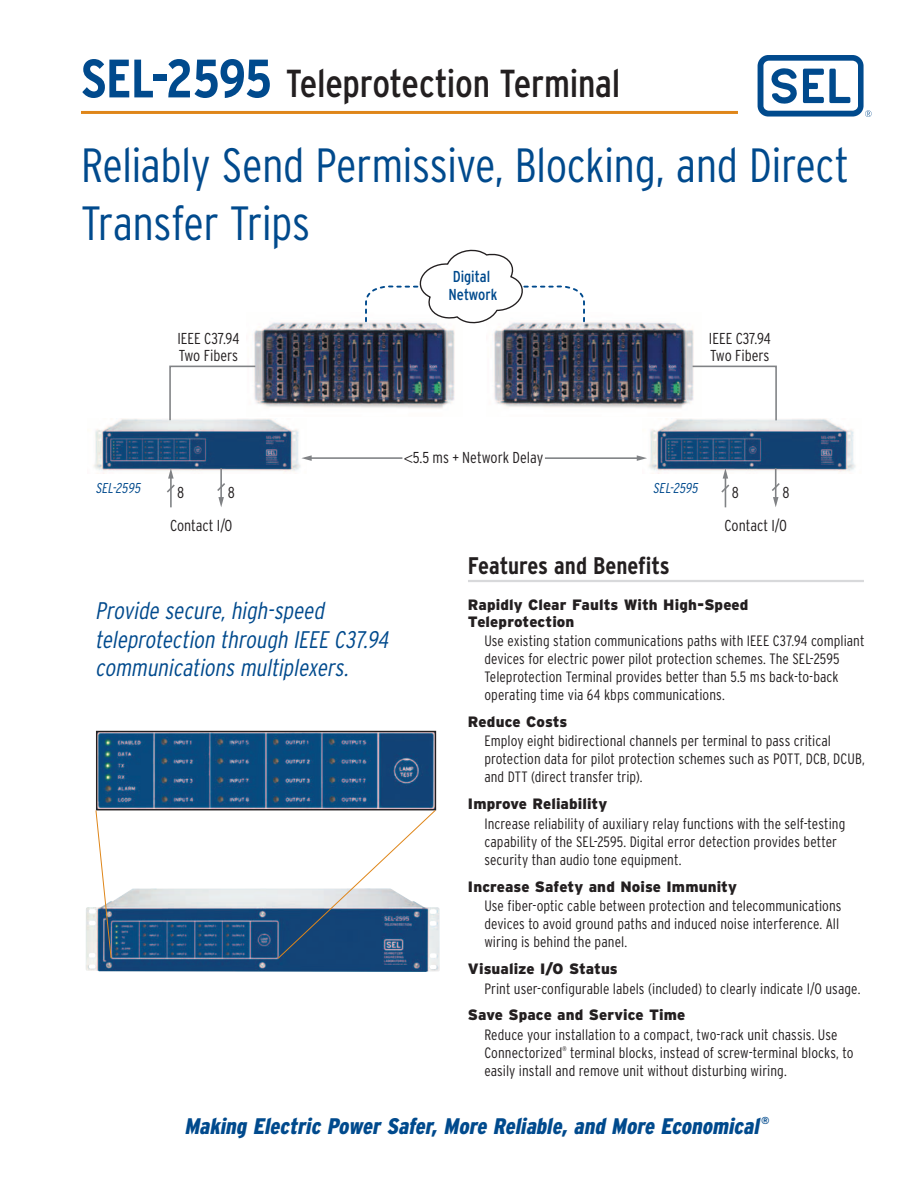
<style>
.page{position:relative;width:918px;height:1188px;background:#fff}
.page>*{position:absolute;margin:0;border:0;box-sizing:border-box;transform-origin:0 0}
.t1{font:300 condensed 48px/57.6px "Interstate";letter-spacing:-.015em;color:#004a8d}
.t2{font:condensed 39px "Interstate";letter-spacing:-.005em;color:#231f20}
.t3{font:italic 300 condensed 24px/28.8px "Interstate";color:#004a8d}
.t4{font:700 condensed 24px "Interstate";letter-spacing:-.005em;color:#231f20}
.t5{font:italic 900 condensed 22.5px "Interstate";color:#004a8d}
.t6{font:300 condensed 15.9px/17.4px "Interstate";color:#231f20}
.t7{font:condensed 15.9px/17.4px "Interstate";color:#004a8d}
.t8{font:300 condensed 15px/18px "Interstate";letter-spacing:.005em;color:#231f20}
.t9{font:900 15px/16.5px "Interstate";letter-spacing:.005em;color:#231f20}
.t10{font:italic 300 condensed 14.25px "Interstate";color:#004a8d}
.t11{font:700 10.2px "Interstate";color:#004a8d}
.t12{font:300 condensed 6.75px "Interstate";color:#231f20}
.s1{font-weight:700;font-size:54px;color:#004a8d}
</style>
<div class="page">
<svg style="left:758px;top:55px;width:114px;height:62px"></svg>
<hr style="left:81px;top:111px;width:657px;height:3px;background:#df8619">
<hr style="left:468px;top:580px;width:396px;height:2px;background:#d8d9db">
<img style="left:254px;top:322px;width:201px;height:43px">
<img style="left:494px;top:322px;width:200px;height:43px">
<img style="left:648px;top:419px;width:208px;height:55px">
<svg style="left:364px;top:250px;width:222px;height:77px"></svg>
<img style="left:93px;top:418px;width:208px;height:56px">
<img style="left:168px;top:365px;width:610px;height:57px">
<svg style="left:720px;top:467px;width:61px;height:40px"></svg>
<svg style="left:165px;top:467px;width:62px;height:40px"></svg>
<hr style="left:545px;top:457px;width:94px;height:2px;background:#808285">
<svg style="left:637px;top:455px;width:10px;height:6px"></svg>
<hr style="left:310px;top:457px;width:92px;height:2px;background:#808285">
<svg style="left:301px;top:455px;width:11px;height:6px"></svg>
<img style="left:86px;top:888px;width:354px;height:84px">
<img style="left:98px;top:733px;width:336px;height:75px">
<div style="left:96px;top:731px;width:340px;height:79px;border:1px solid #231f20"></div>
<svg style="left:95px;top:810px;width:17px;height:149px"></svg>
<svg style="left:277px;top:809px;width:159px;height:150px"></svg>
<h2 class="t2" style="left:81px;top:62px;width:541px"><span class="s1">SEL-2595</span> Teleprotection Terminal</h2>
<h1 class="t1" style="left:81px;top:136px;width:769px">Reliably Send Permissive, Blocking, and Direct<br>Transfer Trips</h1>
<p class="t6" style="left:178px;top:329px;width:63px">IEEE C37.94<br>Two Fibers</p>
<p class="t7" style="left:449px;top:268px;width:50px">Digital<br>Network</p>
<p class="t6" style="left:709px;top:329px;width:63px">IEEE C37.94<br>Two Fibers</p>
<p class="t6" style="left:413px;top:448px;width:132px">5.5 ms + Network Delay</p>
<p class="t10" style="left:95px;top:480px;width:49px">SEL-2595</p>
<p class="t10" style="left:653px;top:480px;width:49px">SEL-2595</p>
<p class="t6" style="left:177px;top:484px;width:9px">8</p>
<p class="t6" style="left:228px;top:484px;width:9px">8</p>
<p class="t6" style="left:170px;top:516px;width:64px">Contact I/O</p>
<h3 class="t4" style="left:468px;top:553px;width:203px">Features and Benefits</h3>
<p class="t6" style="left:732px;top:484px;width:9px">8</p>
<p class="t6" style="left:782px;top:484px;width:9px">8</p>
<p class="t6" style="left:725px;top:516px;width:64px">Contact I/O</p>
<p class="t9" style="left:468px;top:596px;width:282px">Rapidly Clear Faults With High-Speed<br>Teleprotection</p>
<p class="t8" style="left:484px;top:632px;width:382px">Use existing station communications paths with IEEE C37.94 compliant devices for electric power pilot protection schemes. The SEL-2595<br>Teleprotection Terminal provides better than 5.5 ms back-to-back operating time via 64 kbps communications.</p>
<p class="t9" style="left:468px;top:713px;width:101px">Reduce Costs</p>
<p class="t8" style="left:484px;top:732px;width:382px">Employ eight bidirectional channels per terminal to pass critical protection data for pilot protection schemes such as POTT, DCB, DCUB, and DTT (direct transfer trip).</p>
<p class="t9" style="left:468px;top:796px;width:141px">Improve Reliability</p>
<p class="t8" style="left:484px;top:814px;width:362px">Increase reliability of auxiliary relay functions with the self-testing capability of the SEL-2595. Digital error detection provides better security than audio tone equipment.</p>
<p class="t9" style="left:468px;top:878px;width:270px">Increase Safety and Noise Immunity</p>
<p class="t8" style="left:484px;top:897px;width:359px">Use fiber-optic cable between protection and telecommunications devices to avoid ground paths and induced noise interference. All wiring is behind the panel.</p>
<p class="t9" style="left:468px;top:960px;width:151px">Visualize I/O Status</p>
<p class="t8" style="left:484px;top:979px;width:378px">Print user-configurable labels (included) to clearly indicate I/O usage.</p>
<p class="t9" style="left:468px;top:1007px;width:219px">Save Space and Service Time</p>
<p class="t8" style="left:484px;top:1026px;width:355px">Reduce your installation to a compact, two-rack unit chassis. Use<br>Connectorized</p>
<h3 class="t3" style="left:95px;top:596px;width:299px">Provide secure,high-speed teleprotection through IEEE C37.94 communications multiplexers.</h3>
<p class="t12" style="left:563px;top:1045px;width:6px">®</p>
<p class="t8" style="left:484px;top:1044px;width:371px;text-indent:86px">terminal blocks, instead of screw-terminal blocks, to easily install and remove unit without disturbing wiring.</p>
<h3 class="t5" style="left:184px;top:1114px;width:580px">Making Electric Power Safer, More Reliable, and More Economical</h3>
<p class="t11" style="left:761px;top:1115px;width:10px">®</p>
</div>
